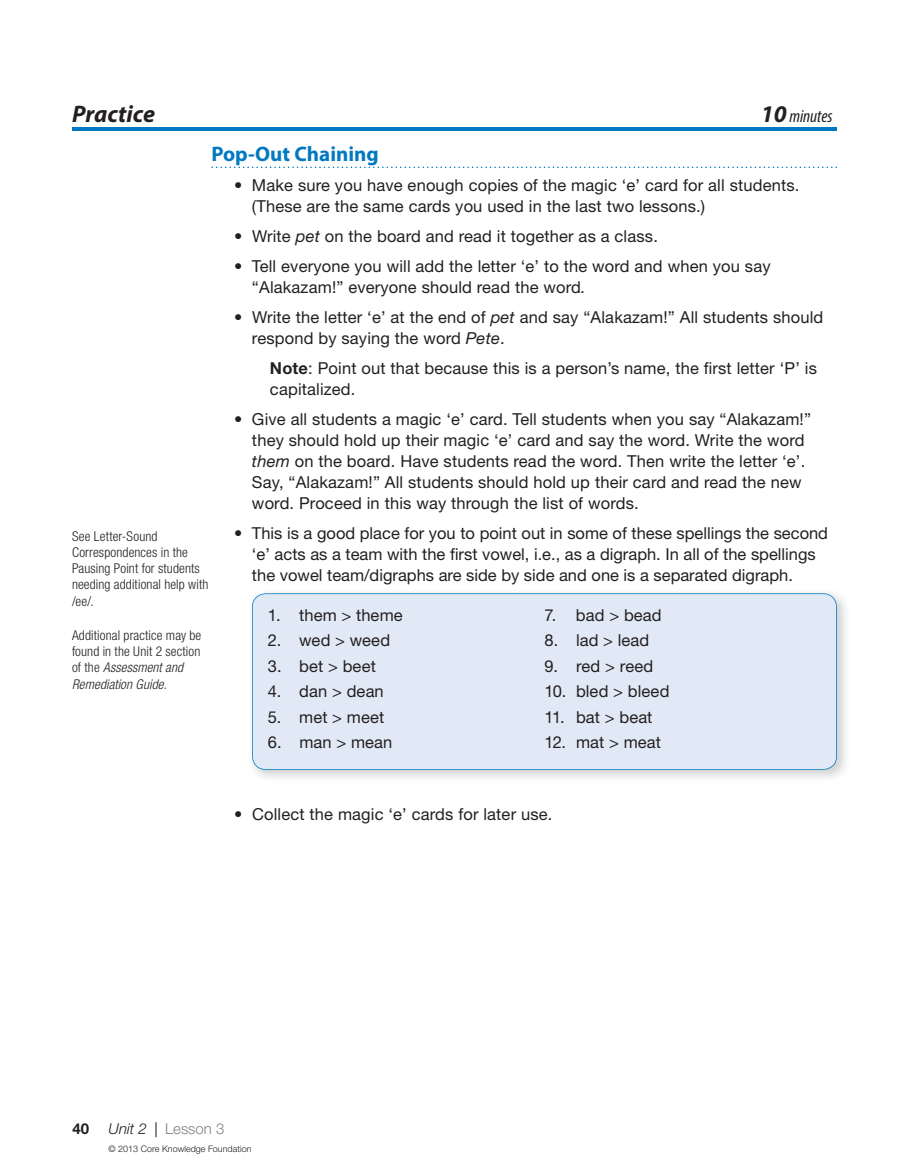
<style>
.page{position:relative;width:918px;height:1175px;background:#fff}
.page>*{position:absolute;margin:0;border:0;box-sizing:border-box;transform-origin:0 0}
.t1{font:italic 700 24px "Myriad Pro";color:#231f20}
.t2{font:700 21px "Myriad Pro";color:#0079c1}
.t3{font:italic condensed 18px "Myriad Pro";color:#231f20}
.t4{font:16.5px/21px "Helvetica Neue LT Std";letter-spacing:.01em;color:#231f20}
.t5{font:300 15px "Helvetica Neue LT Std";color:#808285}
.t6{font:700 15px "Helvetica Neue LT Std";color:#231f20}
.t7{font:300 condensed 13.5px/16.2px "Helvetica Neue LT Std";letter-spacing:.01em;color:#231f20}
.t8{font:300 9px "Helvetica Neue LT Std";color:#231f20}
.s1{font-weight:700;font-stretch:normal;font-size:24px}
.s2{font-style:italic}
.s3{font-weight:700}
.s4{font-style:italic;color:#231f20}
.s5{font-weight:400;color:#231f20}
</style>
<div class="page">
<hr style="left:72px;top:128px;width:765px;height:2px;background:#0079c1">
<svg style="left:212px;top:166px;width:625px;height:2px"></svg>
<div style="left:252px;top:593px;width:585px;height:177px;background:#e1e9f6"></div>
<h1 class="t1" style="left:72px;top:98px;width:85px">Practice</h1>
<p class="t3" style="left:761px;top:105px;width:73px"><span class="s1">10</span> minutes</p>
<p class="t2" style="left:212px;top:140px;width:169px">Pop-Out Chaining</p>
<p class="t4" style="left:252px;top:174px;width:549px;text-indent:-18px">• Make sure you have enough copies of the magic ‘e’ card for all students. (These are the same cards you used in the last two lessons.)</p>
<p class="t4" style="left:234px;top:225px;width:425px">• Write <span class="s2">pet</span> on the board and read it together as a class.</p>
<p class="t4" style="left:252px;top:255px;width:520px;text-indent:-18px">• Tell everyone you will add the letter ‘e’ to the word and when you say “Alakazam!” everyone should read the word<span class="s2">.</span></p>
<p class="t4" style="left:252px;top:306px;width:573px;text-indent:-18px">• Write the letter ‘e’ at the end of <span class="s2">pet</span> and say “Alakazam!” All students should respond by saying the word <span class="s2">Pete</span>.</p>
<p class="t4" style="left:270px;top:357px;width:548px"><span class="s3">Note</span>: Point out that because this is a person’s name, the first letter ‘P’ is capitalized.</p>
<p class="t4" style="left:252px;top:408px;width:561px;text-indent:-18px">• Give all students a magic ‘e’ card. Tell students when you say “Alakazam!” they should hold up their magic ‘e’ card and say the word. Write the word <span class="s2">them</span> on the board. Have students read the word. Then write the letter ‘e’.<br>Say, “Alakazam!” All students should hold up their card and read the new word. Proceed in this way through the list of words.</p>
<p class="t7" style="left:72px;top:528px;width:138px">See Letter-Sound<br>Correspondences in the<br>Pausing Point for students needing additional help with /ee/.</p>
<p class="t7" style="left:72px;top:627px;width:131px">Additional practice may be found in the Unit 2 section of the <span class="s2">Assessment and<br>Remediation Guide</span>.</p>
<p class="t4" style="left:252px;top:522px;width:578px;text-indent:-18px">• This is a good place for you to point out in some of these spellings the second ‘e’ acts as a team with the first vowel, i.e., as a digraph. In all of the spellings the vowel team/digraphs are side by side and one is a separated digraph.</p>
<p class="t4" style="left:268px;top:604px;width:136px">1. them &gt; theme</p>
<p class="t4" style="left:268px;top:630px;width:124px">2. wed &gt; weed</p>
<p class="t4" style="left:268px;top:655px;width:110px">3. bet &gt; beet</p>
<p class="t4" style="left:268px;top:681px;width:117px">4. dan &gt; dean</p>
<p class="t4" style="left:268px;top:706px;width:118px">5. met &gt; meet</p>
<p class="t4" style="left:268px;top:732px;width:126px">6. man &gt; mean</p>
<p class="t4" style="left:544px;top:604px;width:119px">7. bad &gt; bead</p>
<p class="t4" style="left:544px;top:630px;width:106px">8. lad &gt; lead</p>
<p class="t4" style="left:544px;top:655px;width:110px">9. red &gt; reed</p>
<p class="t4" style="left:544px;top:681px;width:127px">10. bled &gt; bleed</p>
<p class="t4" style="left:544px;top:706px;width:110px">11. bat &gt; beat</p>
<p class="t4" style="left:544px;top:732px;width:118px">12. mat &gt; meat</p>
<p class="t4" style="left:234px;top:803px;width:320px">• Collect the magic ‘e’ cards for later use.</p>
<p class="t6" style="left:73px;top:1119px;width:18px">40</p>
<p class="t5" style="left:109px;top:1119px;width:117px"><span class="s4">Unit 2</span> <span class="s5">|</span> Lesson 3</p>
<p class="t8" style="left:109px;top:1143px;width:144px">© 2013 Core Knowledge Foundation</p>
</div>
